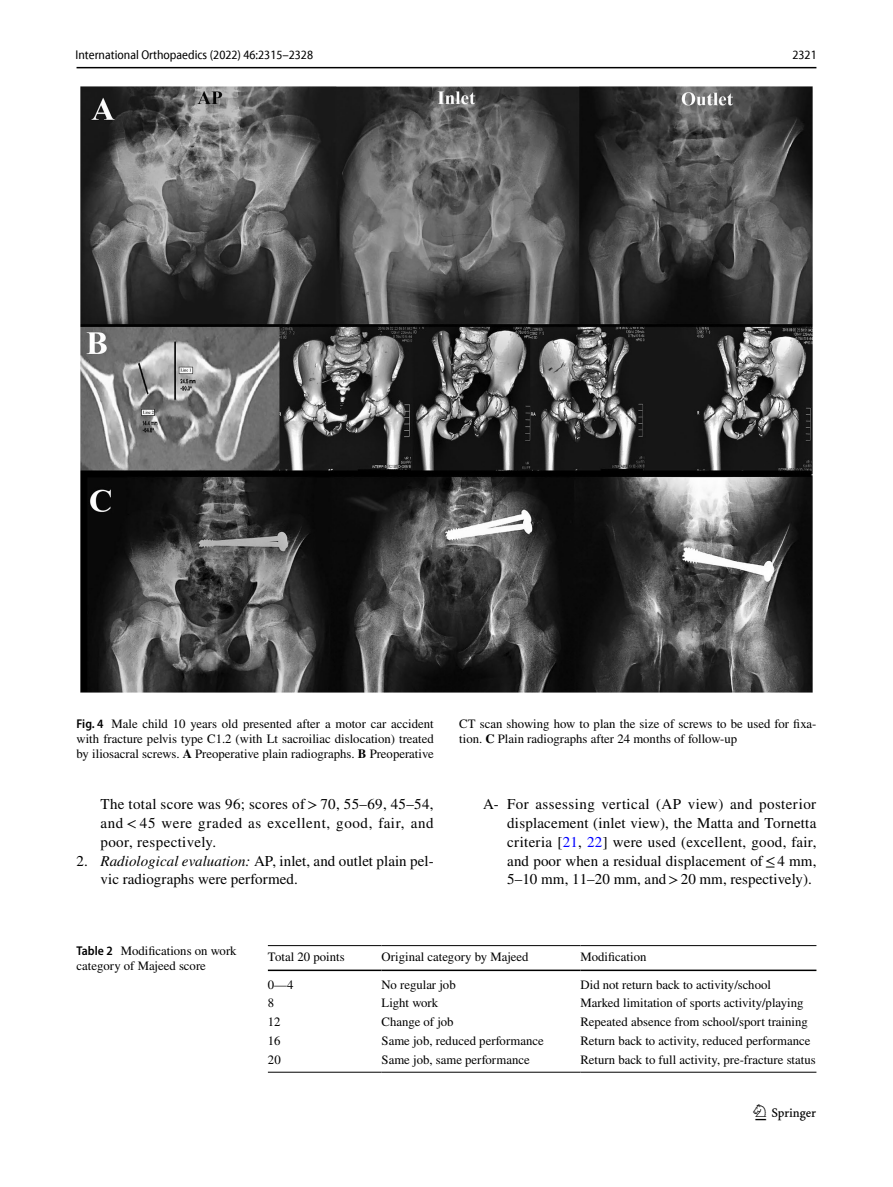
<style>
.page{position:relative;width:893px;height:1187px;background:#fff}
.page>*{position:absolute;margin:0;border:0;box-sizing:border-box;transform-origin:0 0}
.t1{font:22.5px "Springnew Regular 3";color:#000}
.t2{font:15px/18.8px "STIX";letter-spacing:.005em;color:#000;text-align:justify}
.t3{font:12.75px/15px "STIX";color:#000}
.t4{font:semi-condensed 12.75px "Myriad Pro Unic";color:#000}
.s1{font-family:"Myriad Pro";font-weight:600;font-stretch:semi-condensed}
.s2{font-weight:700}
.s3{font-style:italic}
.s4{color:#00f}
</style>
<div class="page">
<hr style="left:77px;top:67px;width:739px;height:1px;background:#000">
<img style="left:81px;top:87px;width:731px;height:605px">
<hr style="left:268px;top:945px;width:113px;height:1px;background:#000">
<hr style="left:268px;top:969px;width:113px;height:2px;background:#000">
<hr style="left:381px;top:945px;width:200px;height:1px;background:#000">
<hr style="left:381px;top:969px;width:200px;height:2px;background:#000">
<hr style="left:581px;top:945px;width:235px;height:1px;background:#000">
<hr style="left:581px;top:969px;width:235px;height:2px;background:#000">
<hr style="left:268px;top:1071px;width:113px;height:1px;background:#000">
<hr style="left:381px;top:1071px;width:200px;height:1px;background:#000">
<hr style="left:581px;top:1071px;width:235px;height:1px;background:#000">
<p class="t4" style="left:76px;top:50px;width:239px">International Orthopaedics (2022) 46:2315–2328</p>
<p class="t4" style="left:792px;top:50px;width:26px">2321</p>
<p class="t3" style="left:77px;top:716px;width:359px;text-align:justify"><span class="s1">Fig. 4</span> Male child 10 years old presented after a motor car accident with fracture pelvis type C1.2 (with Lt sacroiliac dislocation) treated by iliosacral screws. <span class="s2">A</span> Preoperative plain radiographs. <span class="s2">B</span> Preoperative</p>
<p class="t3" style="left:459px;top:716px;width:359px">CT scan showing how to plan the size of screws to be used for fixa&shy;tion. <span class="s2">C</span> Plain radiographs after 24 months of follow-up</p>
<p class="t2" style="left:101px;top:796px;width:335px">The total score was 96; scores of &gt;70, 55–69, 45–54, and &lt; 45 were graded as excellent, good, fair, and poor, respectively.</p>
<p class="t2" style="left:101px;top:852px;width:335px;text-indent:-24px">2. <span class="s3">Radiological evaluation:</span> AP, inlet, and outlet plain pel&shy;vic radiographs were performed.</p>
<p class="t2" style="left:507px;top:796px;width:311px;text-indent:-24px">A- For assessing vertical (AP view) and posterior displacement (inlet view), the Matta and Tornetta criteria [<span class="s4">21</span>, <span class="s4">22</span>] were used (excellent, good, fair, and poor when a residual displacement of≤4 mm, 5–10 mm, 11–20 mm, and&gt;20 mm, respectively).</p>
<p class="t3" style="left:77px;top:943px;width:161px"><span class="s1">Table 2</span> Modifications on work category of Majeed score</p>
<p class="t3" style="left:268px;top:949px;width:78px">Total 20 points</p>
<p class="t3" style="left:382px;top:949px;width:149px">Original category by Majeed</p>
<p class="t3" style="left:581px;top:949px;width:67px">Modification</p>
<p class="t3" style="left:268px;top:977px;width:27px">0—4</p>
<p class="t3" style="left:382px;top:977px;width:76px">No regular job</p>
<p class="t3" style="left:581px;top:977px;width:192px">Did not return back to activity/school</p>
<p class="t3" style="left:268px;top:996px;width:8px">8</p>
<p class="t3" style="left:382px;top:996px;width:58px">Light work</p>
<p class="t3" style="left:581px;top:996px;width:224px">Marked limitation of sports activity/playing</p>
<p class="t3" style="left:268px;top:1015px;width:14px">12</p>
<p class="t3" style="left:382px;top:1015px;width:74px">Change of job</p>
<p class="t3" style="left:581px;top:1015px;width:229px">Repeated absence from school/sport training</p>
<p class="t3" style="left:268px;top:1033px;width:14px">16</p>
<p class="t3" style="left:382px;top:1033px;width:164px">Same job, reduced performance</p>
<p class="t3" style="left:581px;top:1033px;width:231px">Return back to activity, reduced performance</p>
<p class="t3" style="left:268px;top:1052px;width:14px">20</p>
<p class="t3" style="left:382px;top:1052px;width:150px">Same job, same performance</p>
<p class="t3" style="left:581px;top:1052px;width:237px">Return back to full activity, pre-fracture status</p>
<h1 class="t1" style="left:755px;top:1104px;width:62px">1 3</h1>
</div>
